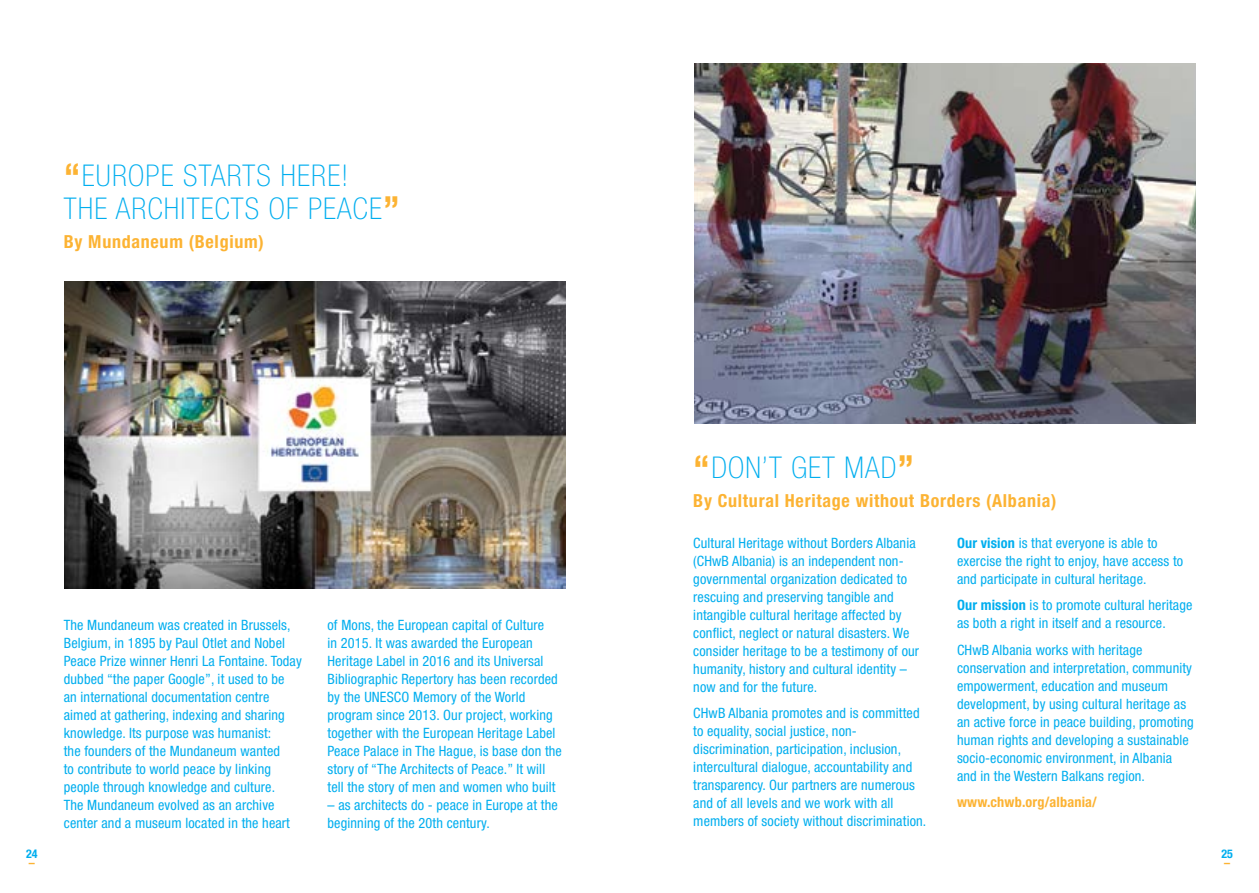
<style>
.page{position:relative;width:1259px;height:893px;background:#fff}
.page>*{position:absolute;margin:0;border:0;box-sizing:border-box;transform-origin:0 0}
.t1{font:100 condensed 30px/33px "Helvetica Neue";letter-spacing:.04em;color:#00aeef}
.t2{font:700 condensed 18px "Helvetica Neue";letter-spacing:.04em;color:#fcb333}
.t3{font:condensed 14.25px/18px "Helvetica Neue";letter-spacing:.01em;color:#00aeef}
.t4{font:700 condensed 14.25px "Helvetica Neue";letter-spacing:.01em;color:#fcb333}
.t5{font:700 condensed 12px "Helvetica Neue";color:#00aeef}
.t6{font:700 condensed 12px "Helvetica Neue";color:#fcb333}
.s1{font-weight:700;font-size:36px;color:#fcb333}
.s2{font-weight:700}
</style>
<div class="page">
<img style="left:694px;top:64px;width:501px;height:360px">
<img style="left:65px;top:281px;width:501px;height:308px">
<h1 class="t1" style="left:64px;top:158px;width:337px"><span class="s1">“</span>EUROPE STARTS HERE!<br>THE ARCHITECTS OF PEACE<span class="s1">”</span></h1>
<p class="t2" style="left:64px;top:231px;width:201px">By Mundaneum (Belgium)</p>
<p class="t5" style="left:26px;top:847px;width:13px">24</p>
<p class="t6" style="left:29px;top:856px;width:7px">–</p>
<p class="t3" style="left:64px;top:616px;width:240px">The Mundaneum was created in Brussels, Belgium, in 1895 by Paul Otlet and Nobel Peace Prize winner Henri La Fontaine. Today dubbed “the paper Google”, it used to be<br>an international documentation centre aimed at gathering, indexing and sharing knowledge. Its purpose was humanist:<br>the founders of the Mundaneum wanted<br>to contribute to world peace by linking people through knowledge and culture.<br>The Mundaneum evolved as an archive center and a museum located in the heart</p>
<p class="t3" style="left:327px;top:616px;width:236px">of Mons, the European capital of Culture<br>in 2015. It was awarded the European Heritage Label in 2016 and its Universal Bibliographic Repertory has been recorded by the UNESCO Memory of the World program since 2013. Our project, working together with the European Heritage Label Peace Palace in The Hague, is base don the story of “The Architects of Peace.” It will tell the story of men and women who built</p>
<p class="t3" style="left:327px;top:796px;width:232px">– as architects do - peace in Europe at the beginning of the 20th century.</p>
<h1 class="t1" style="left:693px;top:451px;width:222px"><span class="s1">“</span>DON’T GET MAD<span class="s1">”</span></h1>
<p class="t2" style="left:693px;top:490px;width:365px">By Cultural Heritage without Borders (Albania)</p>
<p class="t3" style="left:693px;top:534px;width:227px">Cultural Heritage without Borders Albania (CHwB Albania) is an independent non&shy;governmental organization dedicated to rescuing and preserving tangible and intangible cultural heritage affected by conflict, neglect or natural disasters. We consider heritage to be a testimony of our humanity, history and cultural identity – now and for the future.</p>
<p class="t3" style="left:693px;top:704px;width:235px">CHwB Albania promotes and is committed to equality, social justice, non&shy;discrimination, participation, inclusion, intercultural dialogue, accountability and transparency. Our partners are numerous and of all levels and we work with all members of society without discrimination.</p>
<p class="t3" style="left:957px;top:533px;width:228px"><span class="s2">Our vision</span> is that everyone is able to exercise the right to enjoy, have access to and participate in cultural heritage.</p>
<p class="t3" style="left:957px;top:596px;width:237px"><span class="s2">Our mission</span> is to promote cultural heritage as both a right in itself and a resource.</p>
<p class="t3" style="left:957px;top:640px;width:238px">CHwB Albania works with heritage conservation and interpretation, community empowerment, education and museum development, by using cultural heritage as an active force in peace building, promoting human rights and developing a sustainable socio-economic environment, in Albania and in the Western Balkans region.</p>
<p class="t4" style="left:957px;top:793px;width:141px">www.chwb.org/albania/</p>
<p class="t5" style="left:1221px;top:847px;width:13px">25</p>
<p class="t6" style="left:1224px;top:856px;width:7px">–</p>
</div>
